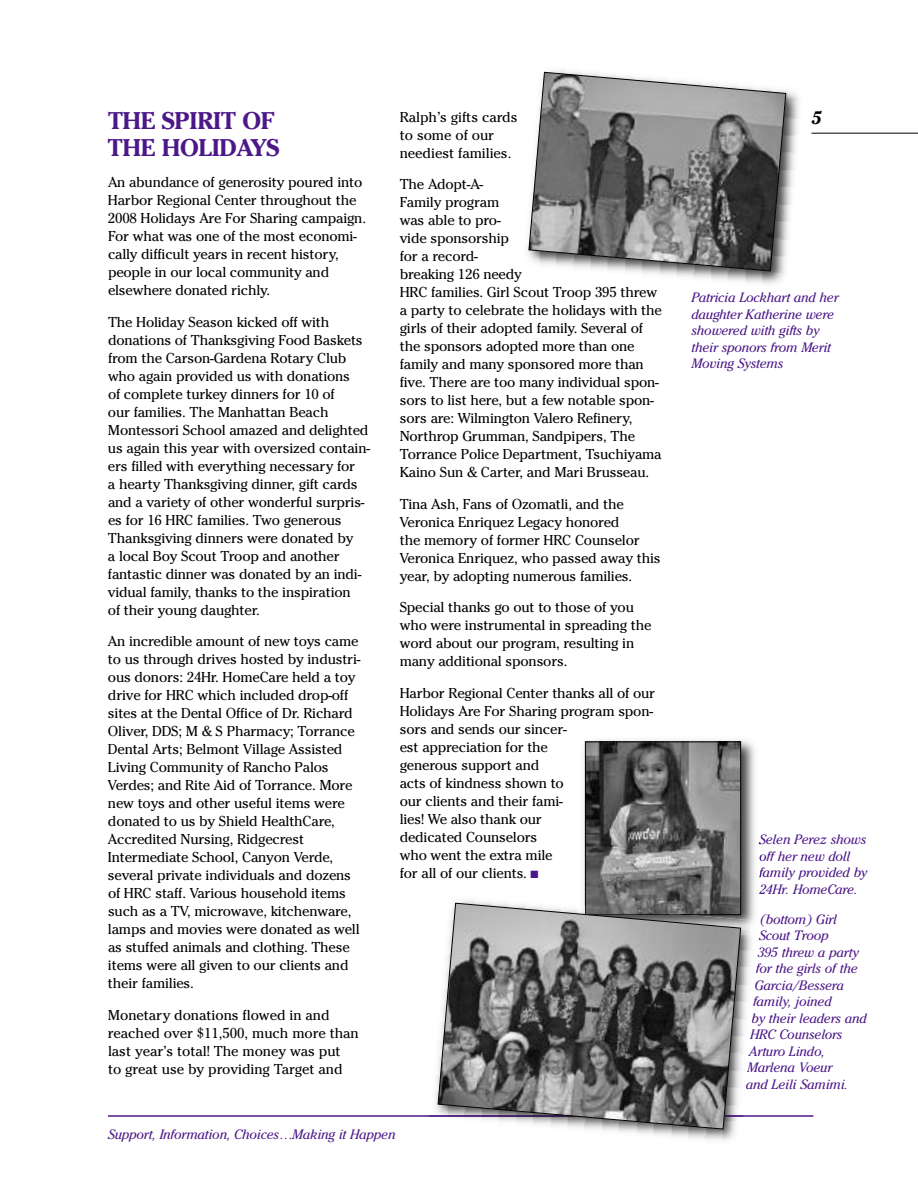
<style>
.page{position:relative;width:918px;height:1188px;background:#fff}
.page>*{position:absolute;margin:0;border:0;box-sizing:border-box;transform-origin:0 0}
.t1{font:700 24px/27px "Cheltenham";letter-spacing:-.015em;color:#4c1788}
.t2{font:italic 700 18px "Cheltenham";color:#000}
.t3{font:14.25px/18px "Cheltenham";letter-spacing:-.015em;color:#000}
.t4{font:italic 13.5px/16.5px "Cheltenham";letter-spacing:-.015em;color:#4c1788}
.s1{color:#4c1788}
</style>
<div class="page">
<hr style="left:812px;top:133px;width:106px;height:1px;background:#000">
<hr style="left:108px;top:1115px;width:705px;height:2px;background:#4c1788">
<img style="left:584px;top:740px;width:175px;height:154px">
<img style="left:587px;top:743px;width:152px;height:151px">
<div style="left:585px;top:741px;width:156px;height:174px;border:1px solid #000"></div>
<img style="left:435px;top:894px;width:320px;height:217px">
<img style="left:428px;top:1115px;width:315px;height:26px">
<img style="left:741px;top:905px;width:14px;height:29px">
<svg style="left:437px;top:902px;width:304px;height:228px;background:#7c7c7c"></svg>
<img style="left:527px;top:70px;width:272px;height:214px">
<svg style="left:528px;top:72px;width:259px;height:200px;background:#848484"></svg>
<h1 class="t1" style="left:108px;top:107px;width:173px">THE SPIRIT OF<br>THE HOLIDAYS</h1>
<p class="t3" style="left:108px;top:173px;width:260px">An abundance of generosity poured into Harbor Regional Center throughout the 2008 Holidays Are For Sharing campaign.<br>For what was one of the most economi&shy;cally difficult years in recent history, people in our local community and elsewhere donated richly.</p>
<p class="t3" style="left:108px;top:313px;width:264px">The Holiday Season kicked off with donations of Thanksgiving Food Baskets from the Carson-Gardena Rotary Club who again provided us with donations<br>of complete turkey dinners for 10 of<br>our families. The Manhattan Beach Montessori School amazed and delighted us again this year with oversized contain&shy;ers filled with everything necessary for<br>a hearty Thanksgiving dinner, gift cards and a variety of other wonderful surpris&shy;es for 16 HRC families. Two generous Thanksgiving dinners were donated by<br>a local Boy Scout Troop and another fantastic dinner was donated by an indi&shy;vidual family, thanks to the inspiration<br>of their young daughter.</p>
<p class="t3" style="left:108px;top:632px;width:254px">An incredible amount of new toys came to us through drives hosted by industri&shy;ous donors: 24Hr. HomeCare held a toy drive for HRC which included drop-off sites at the Dental Office of Dr. Richard Oliver, DDS; M &amp; S Pharmacy; Torrance Dental Arts; Belmont Village Assisted Living Community of Rancho Palos Verdes; and Rite Aid of Torrance. More new toys and other useful items were donated to us by Shield HealthCare, Accredited Nursing, Ridgecrest Intermediate School, Canyon Verde, several private individuals and dozens of HRC staff. Various household items such as a TV, microwave, kitchenware, lamps and movies were donated as well as stuffed animals and clothing. These items were all given to our clients and their families.</p>
<p class="t3" style="left:108px;top:1006px;width:252px">Monetary donations flowed in and reached over $11,500, much more than last year’s total! The money was put<br>to great use by providing Target and</p>
<p class="t3" style="left:400px;top:108px;width:119px">Ralph’s gifts cards to some of our neediest families.</p>
<p class="t3" style="left:400px;top:175px;width:264px">The Adopt-A-<br>Family program<br>was able to pro-<br>vide sponsorship<br>for a record-<br>breaking 126 needy<br>HRC families. Girl Scout Troop 395 threw a party to celebrate the holidays with the girls of their adopted family. Several of the sponsors adopted more than one family and many sponsored more than five. There are too many individual spon&shy;sors to list here, but a few notable spon&shy;sors are: Wilmington Valero Refinery,<br>Northrop Grumman, Sandpipers, The<br>Torrance Police Department, Tsuchiyama<br>Kaino Sun &amp; Carter, and Mari Brusseau.</p>
<p class="t3" style="left:400px;top:495px;width:262px">Tina Ash, Fans of Ozomatli, and the Veronica Enriquez Legacy honored<br>the memory of former HRC Counselor Veronica Enriquez, who passed away this year, by adopting numerous families.</p>
<p class="t3" style="left:400px;top:598px;width:253px">Special thanks go out to those of you who were instrumental in spreading the word about our program, resulting in many additional sponsors.</p>
<p class="t3" style="left:400px;top:684px;width:257px">Harbor Regional Center thanks all of our<br>Holidays Are For Sharing program spon&shy;sors and sends our sincer-<br>est appreciation for the<br>generous support and<br>acts of kindness shown to<br>our clients and their fami-<br>lies! We also thank our<br>dedicated Counselors<br>who went the extra mile<br>for all of our clients. <span class="s1">■</span></p>
<p class="t4" style="left:108px;top:1126px;width:289px">Support, Information, Choices…Making it Happen</p>
<p class="t2" style="left:812px;top:107px;width:12px">5</p>
<p class="t4" style="left:692px;top:289px;width:149px">Patricia Lockhart and her daughter Katherine were showered with gifts by their sponors from Merit<br>Moving Systems</p>
<p class="t4" style="left:759px;top:831px;width:110px">Selen Perez shows off her new doll family provided by<br>24Hr. HomeCare.</p>
<p class="t4" style="left:760px;top:911px;width:78px">(bottom) Girl</p>
<p class="t4" style="left:759px;top:927px;width:71px">Scout Troop</p>
<p class="t4" style="left:757px;top:944px;width:103px">395 threw a party</p>
<p class="t4" style="left:756px;top:960px;width:103px">for the girls of the</p>
<p class="t4" style="left:754px;top:977px;width:91px">Garcia/Bessera</p>
<p class="t4" style="left:753px;top:993px;width:80px">family, joined</p>
<p class="t4" style="left:752px;top:1010px;width:117px">by their leaders and</p>
<p class="t4" style="left:750px;top:1026px;width:94px">HRC Counselors</p>
<p class="t4" style="left:749px;top:1043px;width:78px">Arturo Lindo,</p>
<p class="t4" style="left:747px;top:1059px;width:86px">Marlena Voeur</p>
<p class="t4" style="left:746px;top:1076px;width:104px">and Leili Samimi.</p>
</div>
